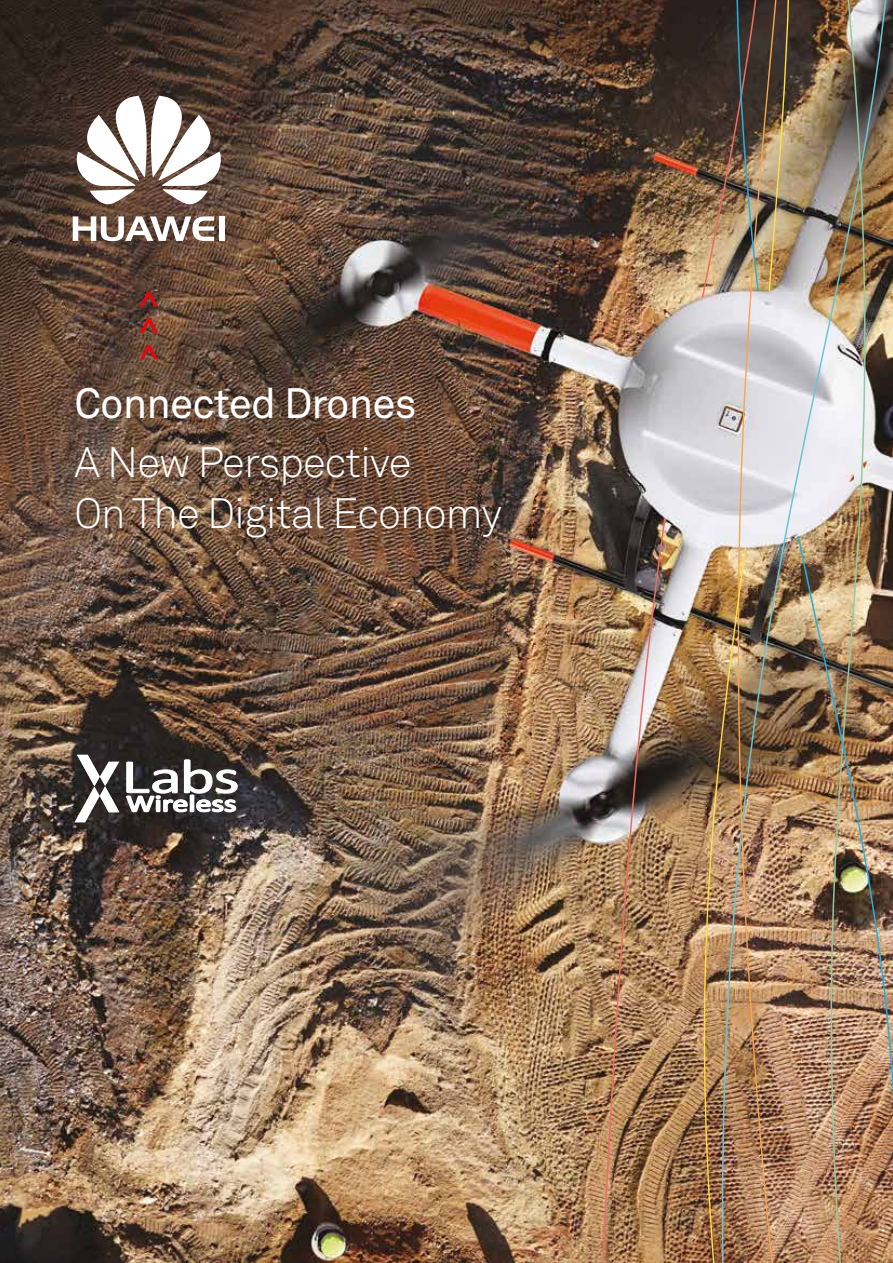
<style>
.page{position:relative;width:893px;height:1263px;background:#fff}
.page>*{position:absolute;margin:0;border:0;box-sizing:border-box;transform-origin:0 0}
.t1{font:48.6px "Calibri";color:#fff;scale:1.4 1}
.t2{font:300 42px/50.4px "Akkurat Pro";letter-spacing:-.02em;color:#fff}
.t3{font:42px "Akkurat Pro";letter-spacing:-.02em;color:#fff}
.t4{font:23.55px "Calibri";color:#fff;scale:1.35 1}
</style>
<div class="page">
<img style="left:0;top:0;width:659px;height:1263px">
<svg style="left:140px;top:345px;width:18px;height:15px"></svg>
<svg style="left:140px;top:318px;width:18px;height:15px"></svg>
<svg style="left:140px;top:292px;width:18px;height:15px"></svg>
<svg style="left:73px;top:216px;width:141px;height:25px"></svg>
<div style="left:219px;top:216px;width:6px;height:25px;background:#fff"></div>
<svg style="left:75px;top:96px;width:148px;height:112px"></svg>
<svg style="left:74px;top:755px;width:45px;height:67px"></svg>
<svg style="left:125px;top:759px;width:113px;height:64px;background:#575454"></svg>
<img style="left:659px;top:0;width:234px;height:1263px">
<img style="left:818px;top:534px;width:75px;height:729px">
<img style="left:696px;top:0;width:122px;height:1263px">
<img style="left:688px;top:546px;width:59px;height:717px">
<img style="left:589px;top:516px;width:78px;height:747px">
<img style="left:701px;top:0;width:96px;height:299px">
<p class="t3" style="left:74px;top:379px;width:344px">Connected Drones</p>
<p class="t2" style="left:74px;top:437px;width:429px">A New Perspective<br>On The Digital Economy</p>
<p class="t1" style="left:121px;top:746px;width:86px">Labs</p>
<p class="t4" style="left:126px;top:789px;width:83px">Wireless</p>
</div>
